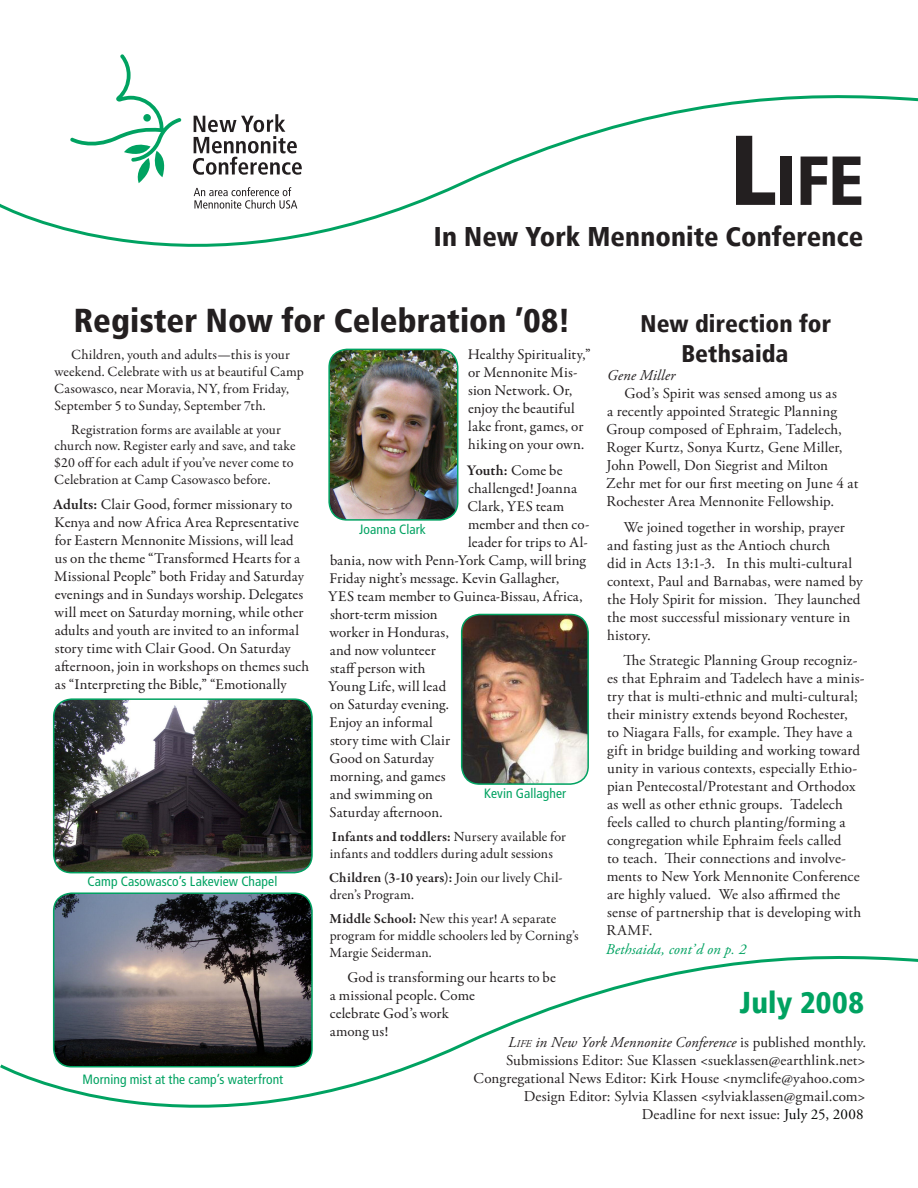
<style>
.page{position:relative;width:918px;height:1188px;background:#fff}
.page>*{position:absolute;margin:0;border:0;box-sizing:border-box;transform-origin:0 0}
.Title_1{font:900 condensed 69.3px "Frutiger LT";color:#231f20}
.Header_1{font:900 condensed 33px "Frutiger LT";letter-spacing:.005em;color:#231f20}
.t1{font:900 condensed 30px "Frutiger LT";letter-spacing:.005em;color:#00a261}
.Title_1-2{font:900 condensed 27px "Frutiger LT";letter-spacing:.005em;color:#231f20}
.Header_1-2{font:900 condensed 24px/30px "Frutiger LT";letter-spacing:.005em;color:#231f20;text-align:center}
.t2{font:15px/18px "Adobe Garamond Pro";letter-spacing:.01em;color:#231f20}
.t3{font:15px/18px "Garamond Premr Pro";letter-spacing:.005em;color:#231f20}
.Byline{font:italic 15px "Adobe Garamond Pro";letter-spacing:.005em;color:#231f20}
.t4{font:italic 15px "Adobe Garamond Pro";letter-spacing:.005em;color:#00a261}
.t5{font:600 15px "Garamond Premr Pro";color:#231f20}
.t6{font:14.1px/17px "Garamond Premr Pro";letter-spacing:.005em;color:#231f20}
.t7{font:condensed 13.5px "Frutiger LT";letter-spacing:.005em;color:#00a261}
.s1{font-size:99px}
.s2{font-weight:600}
.s3{font-weight:400}
.s4{font-size:10.5px}
.s5{font-style:normal}
.s6{color:#040503}
</style>
<div class="page">
<img style="left:462px;top:614px;width:126px;height:170px;border-radius:18px">
<div style="left:461px;top:614px;width:128px;height:171px;border:2px solid #00a261;border-radius:18px"></div>
<img style="left:54px;top:893px;width:258px;height:174px;border-radius:18px">
<div style="left:53px;top:892px;width:260px;height:175px;border:2px solid #00a261;border-radius:18px"></div>
<img style="left:54px;top:699px;width:258px;height:174px;border-radius:18px">
<div style="left:53px;top:698px;width:260px;height:175px;border:2px solid #00a261;border-radius:18px"></div>
<img style="left:329px;top:349px;width:129px;height:171px;border-radius:18px">
<div style="left:328px;top:349px;width:130px;height:172px;border:2px solid #00a261;border-radius:18px"></div>
<svg style="left:120px;top:54px;width:11px;height:37px"></svg>
<svg style="left:0;top:91px;width:918px;height:156px"></svg>
<svg style="left:0;top:952px;width:918px;height:156px"></svg>
<p class="Title_1" style="left:729px;top:139px;width:136px"><span class="s1">L</span>ife</p>
<p class="Title_1-2" style="left:434px;top:220px;width:431px">In New York Mennonite Conference</p>
<p class="Header_1" style="left:74px;top:301px;width:498px">Register Now for Celebration ’08!</p>
<p class="Header_1-2" style="left:641px;top:309px;width:192px">New direction for<br>Bethsaida</p>
<p class="Byline" style="left:607px;top:366px;width:70px">Gene Miller</p>
<p class="t6" style="left:54px;top:346px;width:251px;text-indent:17px">Children, youth and adults—this is your weekend. Celebrate with us at beautiful Camp Casowasco, near Moravia, NY, from Friday, September 5 to Sunday, September 7th.</p>
<p class="t6" style="left:54px;top:421px;width:243px;text-indent:17px">Registration forms are available at your church now. Register early and save, and take $20 off for each adult if you’ve never come to Celebration at Camp Casowasco before.</p>
<p class="t3" style="left:53px;top:496px;width:258px"><span class="s2">Adults:</span> Clair Good, former missionary to Kenya and now Africa Area Representative for Eastern Mennonite Missions, will lead<br>us on the theme “Transformed Hearts for a Missional People” both Friday and Saturday evenings and in Sundays worship. Delegates will meet on Saturday morning, while other adults and youth are invited to an informal story time with Clair Good. On Saturday afternoon, join in workshops on themes such as “Interpreting the Bible,” “Emotionally</p>
<p class="t3" style="left:468px;top:346px;width:124px">Healthy Spirituality,” or Mennonite Mis&shy;sion Network. Or, enjoy the beautiful lake front, games, or hiking on your own.</p>
<p class="t5" style="left:467px;top:461px;width:97px">Youth: <span class="s3">Come be</span></p>
<p class="t3" style="left:468px;top:479px;width:110px">challenged! Joanna</p>
<p class="t3" style="left:467px;top:497px;width:98px">Clark, YES team</p>
<p class="t3" style="left:468px;top:515px;width:123px">member and then co-</p>
<p class="t3" style="left:468px;top:533px;width:121px">leader for trips to Al-</p>
<p class="t3" style="left:330px;top:551px;width:257px">bania, now with Penn-York Camp, will bring</p>
<p class="t3" style="left:329px;top:569px;width:231px">Friday night’s message. Kevin Gallagher,</p>
<p class="t3" style="left:328px;top:587px;width:256px">YES team member to Guinea-Bissau, Africa,</p>
<p class="t3" style="left:330px;top:605px;width:109px">short-term mission</p>
<p class="t3" style="left:330px;top:623px;width:121px">worker in Honduras,</p>
<p class="t3" style="left:330px;top:641px;width:107px">and now volunteer</p>
<p class="t3" style="left:330px;top:659px;width:97px">staff person with</p>
<p class="t3" style="left:328px;top:677px;width:119px">Young Life, will lead</p>
<p class="t3" style="left:330px;top:695px;width:120px">on Saturday evening.</p>
<p class="t3" style="left:329px;top:713px;width:105px">Enjoy an informal</p>
<p class="t3" style="left:330px;top:731px;width:122px">story time with Clair</p>
<p class="t3" style="left:329px;top:749px;width:106px">Good on Saturday</p>
<p class="t3" style="left:330px;top:767px;width:117px">morning, and games</p>
<p class="t3" style="left:330px;top:785px;width:105px">and swimming on</p>
<p class="t3" style="left:330px;top:803px;width:114px">Saturday afternoon.</p>
<p class="t6" style="left:330px;top:829px;width:238px"><span class="s2">Infants and toddlers:</span> Nursery available for infants and toddlers during adult sessions</p>
<p class="t6" style="left:329px;top:870px;width:235px"><span class="s2">Children (3-10 years):</span> Join our lively Chil&shy;dren’s Program.</p>
<p class="t6" style="left:329px;top:911px;width:251px"><span class="s2">Middle School:</span> New this year! A separate program for middle schoolers led by Corning’s<br>Margie Seiderman.</p>
<p class="t3" style="left:330px;top:969px;width:228px;text-indent:18px">God is transforming our hearts to be a missional people. Come<br>celebrate God’s work<br>among us!</p>
<p class="t2" style="left:606px;top:385px;width:254px;text-indent:18px">God’s Spirit was sensed among us as<br>a recently appointed Strategic Planning Group composed of Ephraim, Tadelech, Roger Kurtz, Sonya Kurtz, Gene Miller, John Powell, Don Siegrist and Milton Zehr met for our first meeting on June 4 at Rochester Area Mennonite Fellowship.</p>
<p class="t2" style="left:607px;top:519px;width:257px;text-indent:17px">We joined together in worship, prayer and fasting just as the Antioch church<br>did in Acts 13:1-3. In this multi-cultural context, Paul and Barnabas, were named by the Holy Spirit for mission. They launched the most successful missionary venture in history.</p>
<p class="t2" style="left:607px;top:652px;width:259px;text-indent:17px">The Strategic Planning Group recogniz&shy;es that Ephraim and Tadelech have a minis&shy;try that is multi-ethnic and multi-cultural; their ministry extends beyond Rochester,<br>to Niagara Falls, for example. They have a gift in bridge building and working toward unity in various contexts, especially Ethio&shy;pian Pentecostal/Protestant and Orthodox as well as other ethnic groups. Tadelech feels called to church planting/forming a congregation while Ephraim feels called<br>to teach. Their connections and involve&shy;ments to New York Mennonite Conference are highly valued. We also affirmed the sense of partnership that is developing with RAMF.</p>
<p class="t7" style="left:359px;top:522px;width:68px">Joanna Clark</p>
<p class="t7" style="left:484px;top:785px;width:83px">Kevin Gallagher</p>
<p class="t7" style="left:87px;top:873px;width:191px">Camp Casowasco’s Lakeview Chapel</p>
<p class="t4" style="left:606px;top:940px;width:142px">Bethsaida, cont’d on p. 2</p>
<p class="t1" style="left:740px;top:984px;width:126px">July 2008</p>
<p class="Byline" style="left:508px;top:1034px;width:359px">L<span class="s4">ife</span> in New York Mennonite Conference <span class="s5">is published monthly.</span></p>
<p class="t2" style="left:506px;top:1052px;width:361px">Submissions Editor: Sue Klassen &lt;sueklassen@earthlink.net&gt;</p>
<p class="t2" style="left:474px;top:1070px;width:393px">Congregational News Editor: Kirk House &lt;nymclife@yahoo.com&gt;</p>
<p class="t2" style="left:524px;top:1088px;width:343px">Design Editor: Sylvia Klassen &lt;sylviaklassen@gmail.com&gt;</p>
<p class="t2" style="left:642px;top:1106px;width:223px">Deadline for next issue: <span class="s6">July 25, 2008</span></p>
<p class="t7" style="left:82px;top:1071px;width:202px">Morning mist at the camp’s waterfront</p>
</div>
